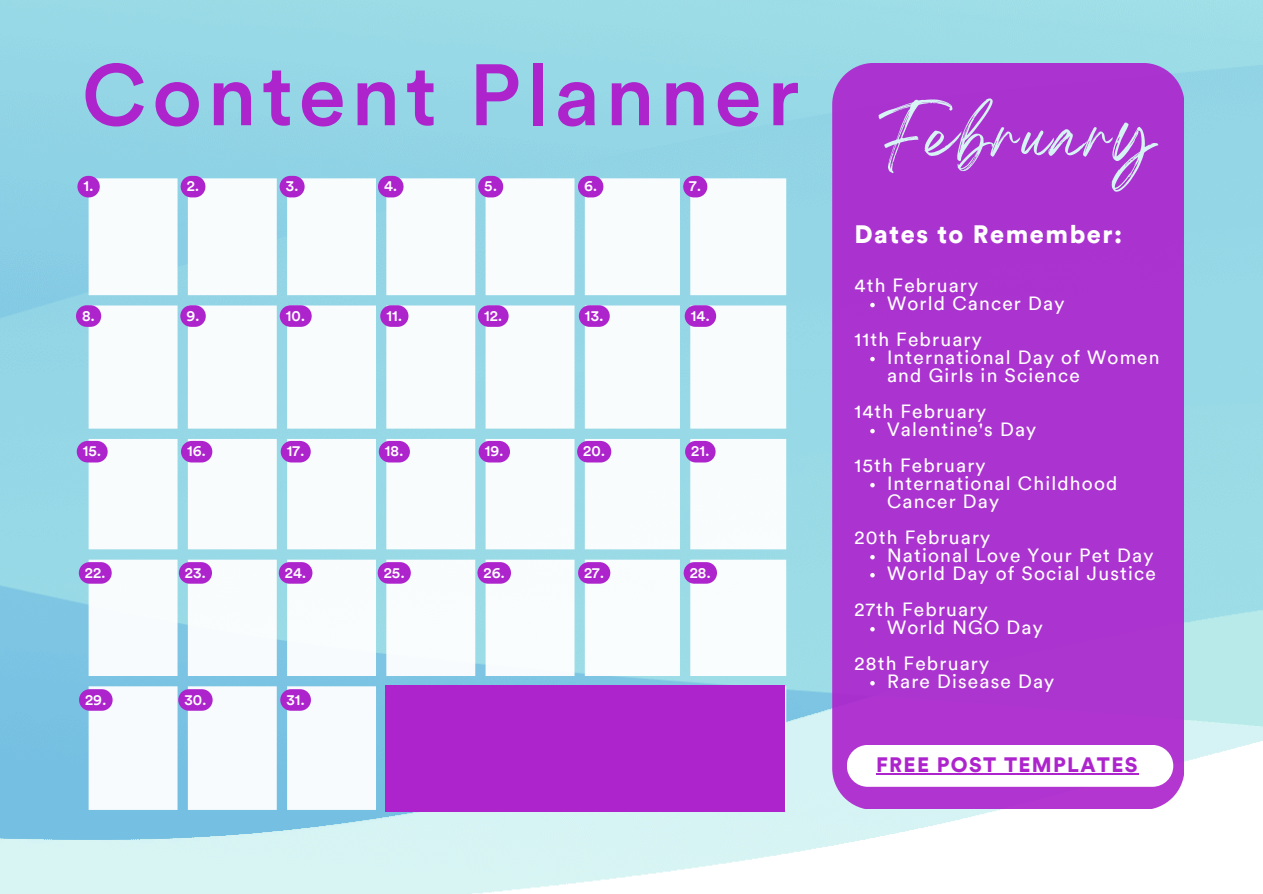
<style>
.page{position:relative;width:1263px;height:894px;background:#fff}
.page>*{position:absolute;margin:0;border:0;box-sizing:border-box;transform-origin:0 0}
.t1{font:500 85.95px "Circular TT";letter-spacing:.06em;color:#ad24cd}
.t2{font:57px "Breathing";letter-spacing:.06em;color:#d6f4f4}
.t3{font:900 25.2px "Circular TT";letter-spacing:.06em;color:#fff}
.t4{font:900 20.85px "Circular TT";letter-spacing:.06em;color:#ad24cd}
.t5{font:19.2px/18px "Circular TT";letter-spacing:.06em;color:#fff}
.t6{font:500 15.15px "Circular TT";color:#fff}
</style>
<div class="page">
<img style="left:0;top:0;width:1263px;height:893px">
<svg style="left:89px;top:178px;width:697px;height:631px"></svg>
<div style="left:385px;top:685px;width:399px;height:126px;background:#ad24cd"></div>
<div style="left:832px;top:63px;width:352px;height:745px;background:#ab33cf"></div>
<div style="left:847px;top:744px;width:326px;height:42px;background:#fff;border-radius:21px"></div>
<div style="left:77px;top:176px;width:23px;height:21px;background:#ad24cd;border-radius:11px"></div>
<div style="left:181px;top:176px;width:24px;height:21px;background:#ad24cd;border-radius:11px"></div>
<div style="left:280px;top:176px;width:25px;height:21px;background:#ad24cd;border-radius:11px"></div>
<div style="left:378px;top:176px;width:26px;height:21px;background:#ad24cd;border-radius:11px"></div>
<div style="left:478px;top:176px;width:25px;height:21px;background:#ad24cd;border-radius:11px"></div>
<div style="left:578px;top:176px;width:25px;height:21px;background:#ad24cd;border-radius:11px"></div>
<div style="left:683px;top:176px;width:24px;height:21px;background:#ad24cd;border-radius:11px"></div>
<div style="left:76px;top:305px;width:25px;height:22px;background:#ad24cd;border-radius:11px"></div>
<div style="left:180px;top:305px;width:26px;height:22px;background:#ad24cd;border-radius:11px"></div>
<div style="left:280px;top:305px;width:32px;height:22px;background:#ad24cd;border-radius:11px"></div>
<div style="left:380px;top:305px;width:28px;height:22px;background:#ad24cd;border-radius:11px"></div>
<div style="left:478px;top:305px;width:31px;height:22px;background:#ad24cd;border-radius:11px"></div>
<div style="left:579px;top:305px;width:31px;height:22px;background:#ad24cd;border-radius:11px"></div>
<div style="left:685px;top:305px;width:31px;height:22px;background:#ad24cd;border-radius:11px"></div>
<div style="left:77px;top:441px;width:31px;height:21px;background:#ad24cd;border-radius:11px"></div>
<div style="left:181px;top:441px;width:31px;height:21px;background:#ad24cd;border-radius:11px"></div>
<div style="left:281px;top:441px;width:30px;height:21px;background:#ad24cd;border-radius:11px"></div>
<div style="left:379px;top:441px;width:31px;height:21px;background:#ad24cd;border-radius:11px"></div>
<div style="left:479px;top:441px;width:31px;height:21px;background:#ad24cd;border-radius:11px"></div>
<div style="left:577px;top:441px;width:34px;height:21px;background:#ad24cd;border-radius:11px"></div>
<div style="left:685px;top:441px;width:31px;height:21px;background:#ad24cd;border-radius:11px"></div>
<div style="left:79px;top:562px;width:33px;height:21px;background:#ad24cd;border-radius:11px"></div>
<div style="left:179px;top:562px;width:33px;height:21px;background:#ad24cd;border-radius:11px"></div>
<div style="left:279px;top:562px;width:33px;height:21px;background:#ad24cd;border-radius:11px"></div>
<div style="left:378px;top:562px;width:33px;height:21px;background:#ad24cd;border-radius:11px"></div>
<div style="left:477px;top:562px;width:34px;height:21px;background:#ad24cd;border-radius:11px"></div>
<div style="left:578px;top:562px;width:32px;height:21px;background:#ad24cd;border-radius:11px"></div>
<div style="left:684px;top:562px;width:33px;height:21px;background:#ad24cd;border-radius:11px"></div>
<div style="left:79px;top:689px;width:34px;height:21px;background:#ad24cd;border-radius:11px"></div>
<div style="left:178px;top:689px;width:35px;height:21px;background:#ad24cd;border-radius:11px"></div>
<div style="left:280px;top:689px;width:31px;height:21px;background:#ad24cd;border-radius:11px"></div>
<hr style="left:876px;top:772px;width:263px;height:2px;background:#ad24cd">
<svg style="left:870px;top:303px;width:5px;height:4px"></svg>
<svg style="left:870px;top:357px;width:5px;height:4px"></svg>
<svg style="left:870px;top:429px;width:5px;height:4px"></svg>
<svg style="left:870px;top:482px;width:5px;height:5px"></svg>
<svg style="left:870px;top:554px;width:5px;height:5px"></svg>
<svg style="left:870px;top:572px;width:5px;height:5px"></svg>
<svg style="left:870px;top:626px;width:5px;height:5px"></svg>
<svg style="left:870px;top:680px;width:5px;height:5px"></svg>
<h1 class="t1" style="left:82px;top:56px;width:719px">Content Planner</h1>
<p class="t6" style="left:84px;top:179px;width:12px">1.</p>
<p class="t6" style="left:187px;top:179px;width:14px">2.</p>
<p class="t6" style="left:286px;top:179px;width:14px">3.</p>
<p class="t6" style="left:384px;top:179px;width:15px">4.</p>
<p class="t6" style="left:484px;top:179px;width:14px">5.</p>
<p class="t6" style="left:584px;top:179px;width:15px">6.</p>
<p class="t6" style="left:689px;top:179px;width:14px">7.</p>
<p class="t6" style="left:82px;top:308px;width:15px">8.</p>
<p class="t6" style="left:186px;top:308px;width:15px">9.</p>
<p class="t6" style="left:286px;top:308px;width:21px">10.</p>
<p class="t6" style="left:386px;top:308px;width:17px">11.</p>
<p class="t6" style="left:484px;top:308px;width:20px">12.</p>
<p class="t6" style="left:585px;top:308px;width:20px">13.</p>
<p class="t6" style="left:691px;top:308px;width:21px">14.</p>
<p class="t6" style="left:83px;top:444px;width:20px">15.</p>
<p class="t6" style="left:187px;top:444px;width:21px">16.</p>
<p class="t6" style="left:287px;top:444px;width:19px">17.</p>
<p class="t6" style="left:385px;top:444px;width:20px">18.</p>
<p class="t6" style="left:485px;top:444px;width:21px">19.</p>
<p class="t6" style="left:583px;top:444px;width:24px">20.</p>
<p class="t6" style="left:691px;top:444px;width:20px">21.</p>
<p class="t6" style="left:85px;top:565px;width:22px">22.</p>
<p class="t6" style="left:185px;top:565px;width:23px">23.</p>
<p class="t6" style="left:285px;top:565px;width:23px">24.</p>
<p class="t6" style="left:384px;top:565px;width:23px">25.</p>
<p class="t6" style="left:483px;top:565px;width:23px">26.</p>
<p class="t6" style="left:584px;top:565px;width:22px">27.</p>
<p class="t6" style="left:690px;top:565px;width:23px">28.</p>
<p class="t6" style="left:85px;top:692px;width:23px">29.</p>
<p class="t6" style="left:184px;top:692px;width:24px">30.</p>
<p class="t6" style="left:286px;top:692px;width:20px">31.</p>
<h2 class="t2" style="left:878px;top:118px;width:278px">February</h2>
<h3 class="t3" style="left:854px;top:223px;width:269px">Dates to Remember:</h3>
<p class="t5" style="left:854px;top:276px;width:125px">4th February</p>
<p class="t5" style="left:854px;top:330px;width:129px">11th February</p>
<p class="t5" style="left:887px;top:294px;width:179px">World Cancer Day</p>
<p class="t5" style="left:887px;top:348px;width:274px">International Day of Women and Girls in Science</p>
<p class="t5" style="left:887px;top:420px;width:151px">Valentine's Day</p>
<p class="t5" style="left:887px;top:474px;width:232px">International Childhood<br>Cancer Day</p>
<p class="t5" style="left:887px;top:546px;width:270px">National Love Your Pet Day<br>World Day of Social Justice</p>
<p class="t5" style="left:887px;top:618px;width:157px">World NGO Day</p>
<p class="t5" style="left:887px;top:672px;width:169px">Rare Disease Day</p>
<p class="t5" style="left:854px;top:402px;width:133px">14th February</p>
<p class="t5" style="left:854px;top:456px;width:133px">15th February</p>
<p class="t5" style="left:854px;top:528px;width:137px">20th February</p>
<p class="t5" style="left:854px;top:600px;width:135px">27th February</p>
<p class="t5" style="left:854px;top:654px;width:136px">28th February</p>
<p class="t4" style="left:876px;top:755px;width:263px">FREE POST TEMPLATES</p>
</div>
